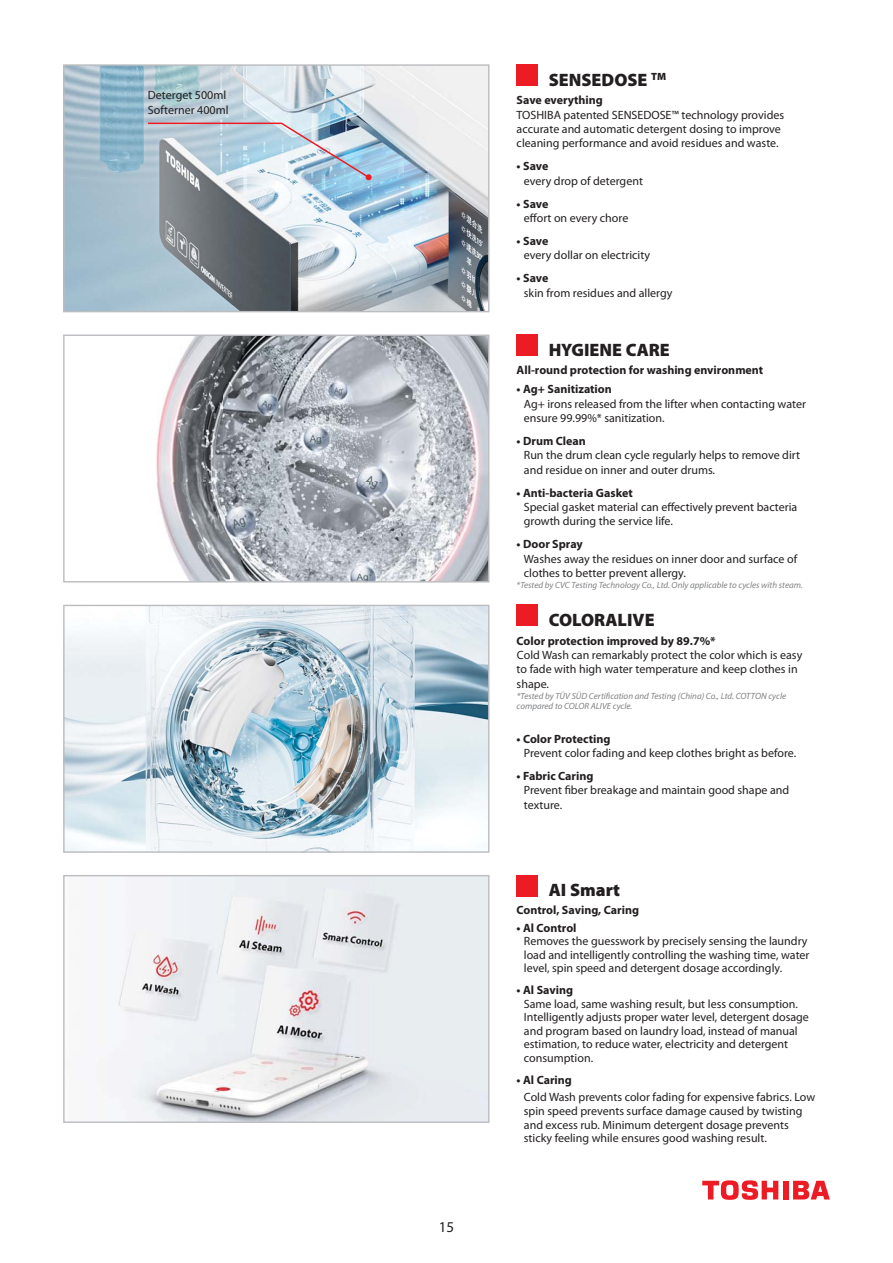
<style>
.page{position:relative;width:893px;height:1263px;background:#fff}
.page>*{position:absolute;margin:0;border:0;box-sizing:border-box;transform-origin:0 0}
.t1{font:900 18px "Myriad Pro";color:#231f20}
.t2{font:15px "Myriad Pro";color:#231f20}
.t3{font:12px/14.4px "Myriad Pro";color:#231f20}
.t4{font:700 12px "Myriad Pro";color:#231f20}
.t5{font:italic 9px/10.8px "Myriad Pro";color:#808285}
</style>
<div class="page">
<div style="left:783px;top:1181px;width:5px;height:18px;background:#ed1c24"></div>
<svg style="left:793px;top:1181px;width:37px;height:18px"></svg>
<svg style="left:702px;top:1180px;width:76px;height:20px"></svg>
<img style="left:65px;top:66px;width:422px;height:244px">
<div style="left:63px;top:64px;width:426px;height:248px;border:1px solid #bbbdc0"></div>
<svg style="left:63px;top:335px;width:426px;height:247px"></svg>
<img style="left:65px;top:607px;width:422px;height:244px">
<div style="left:63px;top:605px;width:426px;height:248px;border:1px solid #bbbdc0"></div>
<img style="left:108px;top:877px;width:379px;height:244px">
<div style="left:63px;top:875px;width:426px;height:248px;border:1px solid #bbbdc0"></div>
<div style="left:517px;top:64px;width:21px;height:22px;background:#ed1c24"></div>
<div style="left:517px;top:335px;width:21px;height:21px;background:#ed1c24"></div>
<div style="left:517px;top:605px;width:21px;height:21px;background:#ed1c24"></div>
<div style="left:517px;top:875px;width:21px;height:21px;background:#ed1c24"></div>
<svg style="left:146px;top:122px;width:226px;height:58px;background:#b7c6d4"></svg>
<p class="t3" style="left:148px;top:89px;width:82px">Deterget 500ml<br>Softerner 400ml</p>
<p class="t2" style="left:439px;top:1221px;width:17px">15</p>
<h1 class="t1" style="left:549px;top:73px;width:119px">SENSEDOSE <sup>TM</sup></h1>
<p class="t4" style="left:517px;top:96px;width:88px">Save everything</p>
<p class="t3" style="left:517px;top:109px;width:269px">TOSHIBA patented SENSEDOSE™ technology provides accurate and automatic detergent dosing to improve cleaning performance and avoid residues and waste.</p>
<p class="t4" style="left:517px;top:162px;width:33px">• Save</p>
<p class="t3" style="left:524px;top:175px;width:121px">every drop of detergent</p>
<p class="t4" style="left:517px;top:199px;width:33px">• Save</p>
<p class="t3" style="left:524px;top:212px;width:106px">effort on every chore</p>
<p class="t4" style="left:517px;top:236px;width:33px">• Save</p>
<p class="t3" style="left:524px;top:249px;width:128px">every dollar on electricity</p>
<p class="t4" style="left:517px;top:274px;width:33px">• Save</p>
<p class="t3" style="left:524px;top:287px;width:150px">skin from residues and allergy</p>
<h1 class="t1" style="left:549px;top:343px;width:123px">HYGIENE CARE</h1>
<p class="t4" style="left:517px;top:366px;width:248px">All-round protection for washing environment</p>
<p class="t4" style="left:517px;top:385px;width:97px">• Ag+ Sanitization</p>
<p class="t3" style="left:524px;top:397px;width:284px">Ag+ irons released from the lifter when contacting water ensure 99.99%* sanitization.</p>
<p class="t4" style="left:517px;top:436px;width:71px">• Drum Clean</p>
<p class="t3" style="left:524px;top:449px;width:278px">Run the drum clean cycle regularly helps to remove dirt and residue on inner and outer drums.</p>
<p class="t4" style="left:517px;top:488px;width:118px">• Anti-bacteria Gasket</p>
<p class="t3" style="left:524px;top:501px;width:275px">Special gasket material can effectively prevent bacteria growth during the service life.</p>
<p class="t4" style="left:517px;top:540px;width:68px">• Door Spray</p>
<p class="t3" style="left:524px;top:553px;width:275px">Washes away the residues on inner door and surface of clothes to better prevent allergy.</p>
<p class="t5" style="left:517px;top:580px;width:288px">*Tested by CVC Testing Technology Co., Ltd. Only applicable to cycles with steam.</p>
<h1 class="t1" style="left:549px;top:613px;width:107px">COLORALIVE</h1>
<p class="t4" style="left:517px;top:636px;width:201px">Color protection improved by 89.7%*</p>
<p class="t3" style="left:517px;top:649px;width:287px">Cold Wash can remarkably protect the color which is easy to fade with high water temperature and keep clothes in shape.</p>
<p class="t5" style="left:517px;top:691px;width:271px">*Tested by TÜV SÜD Certification and Testing (China) Co., Ltd. COTTON cycle compared to COLOR ALIVE cycle.</p>
<p class="t4" style="left:517px;top:734px;width:95px">• Color Protecting</p>
<p class="t3" style="left:524px;top:747px;width:274px">Prevent color fading and keep clothes bright as before.</p>
<p class="t4" style="left:517px;top:771px;width:78px">• Fabric Caring</p>
<p class="t3" style="left:524px;top:784px;width:267px">Prevent fiber breakage and maintain good shape and texture.</p>
<h1 class="t1" style="left:549px;top:883px;width:73px">AI Smart</h1>
<p class="t4" style="left:517px;top:905px;width:124px">Control, Saving, Caring</p>
<p class="t4" style="left:517px;top:923px;width:61px">• Al Control</p>
<p class="t3" style="left:524px;top:936px;width:287px;line-height:13.5px">Removes the guesswork by precisely sensing the laundry load and intelligently controlling the washing time, water level, spin speed and detergent dosage accordingly.</p>
<p class="t4" style="left:517px;top:986px;width:58px">• Al Saving</p>
<p class="t3" style="left:524px;top:998px;width:287px;line-height:13.5px">Same load, same washing result, but less consumption.<br>Intelligently adjusts proper water level, detergent dosage and program based on laundry load, instead of manual estimation, to reduce water, electricity and detergent consumption.</p>
<p class="t4" style="left:517px;top:1075px;width:57px">• Al Caring</p>
<p class="t3" style="left:524px;top:1092px;width:293px;line-height:13.5px">Cold Wash prevents color fading for expensive fabrics. Low spin speed prevents surface damage caused by twisting and excess rub. Minimum detergent dosage prevents sticky feeling while ensures good washing result.</p>
</div>
